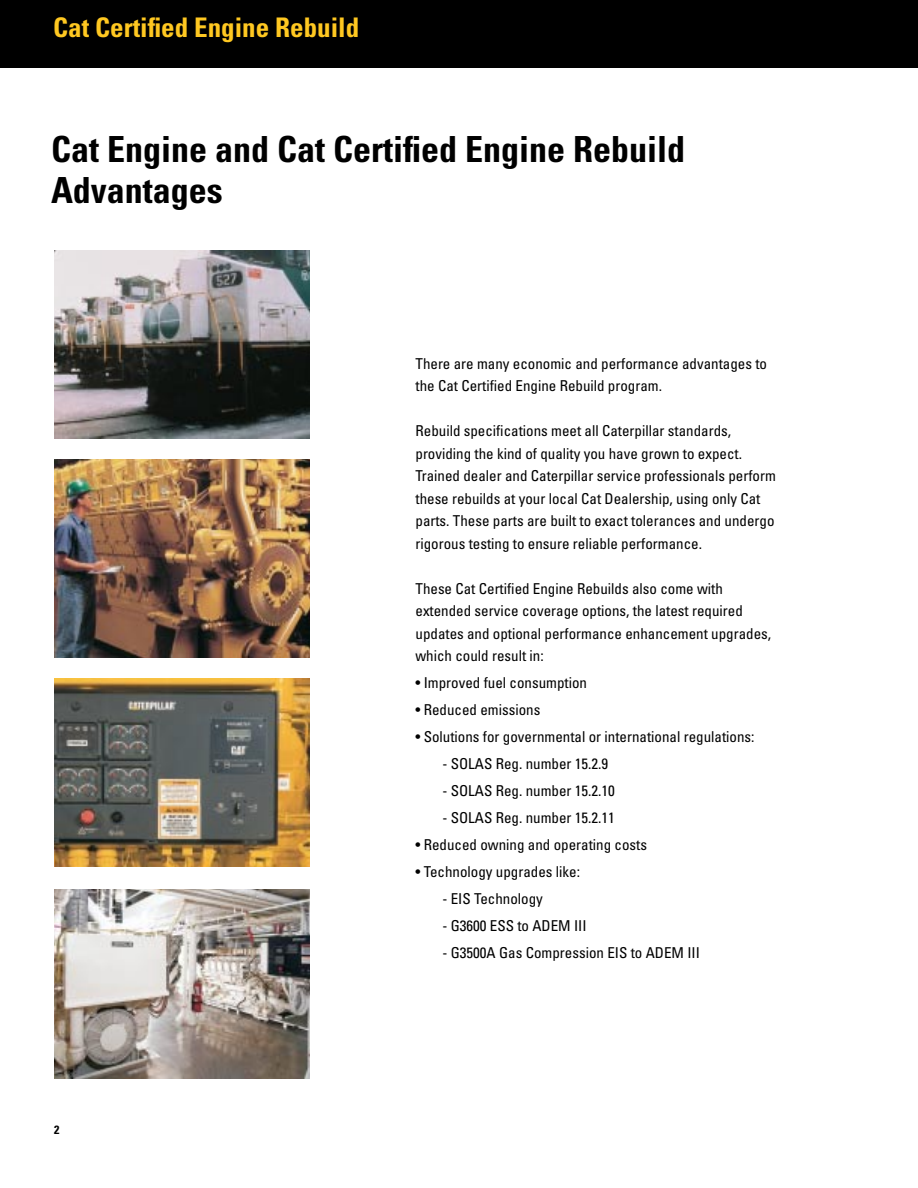
<style>
.page{position:relative;width:918px;height:1188px;background:#fff}
.page>*{position:absolute;margin:0;border:0;box-sizing:border-box;transform-origin:0 0}
.t1{font:700 condensed 36px/40.5px "Univers";color:#000}
.t2{font:700 condensed 27px "Univers";color:#ffc821}
.t3{font:condensed 15px/22.5px "Univers";color:#000}
.t4{font:700 condensed 12px "Univers";color:#000}
</style>
<div class="page">
<div style="left:0;top:0;width:918px;height:68px;background:#000"></div>
<img style="left:54px;top:250px;width:256px;height:188px">
<img style="left:54px;top:459px;width:256px;height:198px">
<img style="left:54px;top:678px;width:256px;height:189px">
<img style="left:54px;top:890px;width:256px;height:188px">
<h2 class="t2" style="left:53px;top:18px;width:308px">Cat Certified Engine Rebuild</h2>
<h1 class="t1" style="left:51px;top:133px;width:636px">Cat Engine and Cat Certified Engine Rebuild<br>Advantages</h1>
<p class="t4" style="left:54px;top:1125px;width:7px">2</p>
<p class="t3" style="left:416px;top:354px;width:353px">There are many economic and performance advantages to the Cat Certified Engine Rebuild program.</p>
<p class="t3" style="left:416px;top:421px;width:362px">Rebuild specifications meet all Caterpillar standards, providing the kind of quality you have grown to expect.<br>Trained dealer and Caterpillar service professionals perform these rebuilds at your local Cat Dealership, using only Cat parts. These parts are built to exact tolerances and undergo rigorous testing to ensure reliable performance.</p>
<p class="t3" style="left:416px;top:579px;width:357px">These Cat Certified Engine Rebuilds also come with extended service coverage options, the latest required updates and optional performance enhancement upgrades, which could result in:</p>
<p class="t3" style="left:416px;top:673px;width:173px">• Improved fuel consumption</p>
<p class="t3" style="left:416px;top:700px;width:126px">• Reduced emissions</p>
<p class="t3" style="left:416px;top:727px;width:341px">• Solutions for governmental or international regulations:</p>
<p class="t3" style="left:442px;top:754px;width:167px">- SOLAS Reg. number 15.2.9</p>
<p class="t3" style="left:442px;top:781px;width:174px">- SOLAS Reg. number 15.2.10</p>
<p class="t3" style="left:442px;top:808px;width:174px">- SOLAS Reg. number 15.2.11</p>
<p class="t3" style="left:416px;top:835px;width:233px">• Reduced owning and operating costs</p>
<p class="t3" style="left:416px;top:862px;width:166px">• Technology upgrades like:</p>
<p class="t3" style="left:442px;top:889px;width:102px">- EIS Technology</p>
<p class="t3" style="left:442px;top:916px;width:146px">- G3600 ESS to ADEM III</p>
<p class="t3" style="left:442px;top:943px;width:259px">- G3500A Gas Compression EIS to ADEM III</p>
</div>
